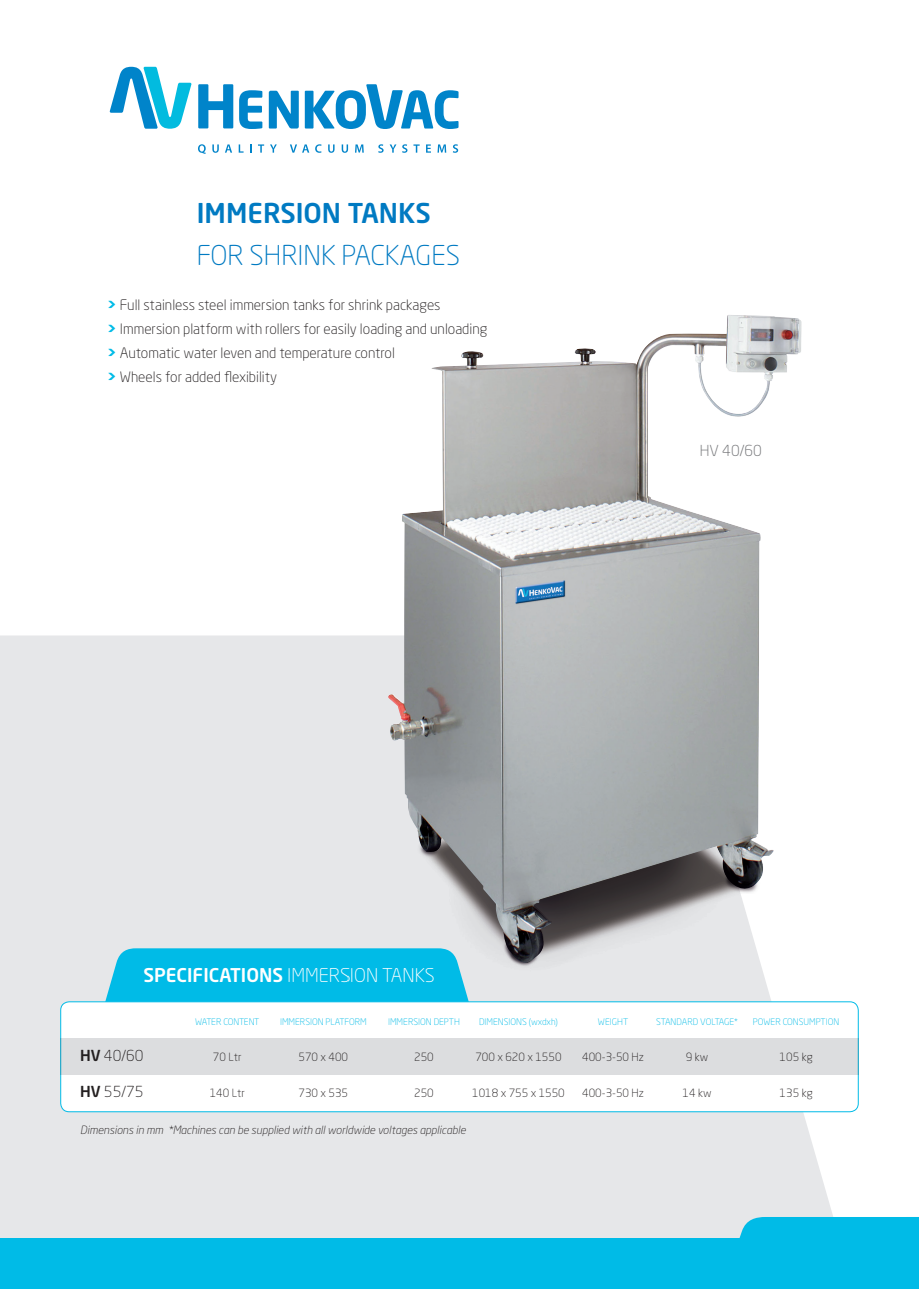
<style>
.page{position:relative;width:919px;height:1289px;background:#fff}
.page>*{position:absolute;margin:0;border:0;box-sizing:border-box;transform-origin:0 0}
.t1{font:300 27px "Neo Sans Std";color:#007ac2}
.t2{font:500 27px "Neo Sans Std";color:#007ac2}
.t3{font:500 18.75px "Neo Sans Std";color:#fff}
.t4{font:300 15px "Neo Sans Std";color:#231f20}
.t5{font:300 15px "Neo Sans Std";color:#6c6d70}
.t6{font:300 14.25px "Neo Sans Std";color:#231f20}
.t7{font:300 11.25px "Neo Sans Std";color:#231f20}
.t8{font:italic 300 11.25px "Neo Sans Std";color:#231f20}
.t9{font:300 9px "Neo Sans Std";color:#00bbe7}
.t10{font:300 9px "Neo Sans Std";letter-spacing:-.035em;color:#00bbe7}
.s1{font-weight:900;color:#00bbe7}
.s2{font-weight:300}
.s3{font-weight:500}
</style>
<div class="page">
<svg style="left:0;top:635px;width:859px;height:603px;background:#e8e9eb"></svg>
<div style="left:0;top:1238px;width:918px;height:50px;background:#00bbe7"></div>
<svg style="left:710px;top:1216px;width:208px;height:22px;background:#30c4e7"></svg>
<svg style="left:91px;top:948px;width:392px;height:53px;background:#16bfe7"></svg>
<div style="left:61px;top:1001px;width:797px;height:110px;background:#fff;border-radius:9px"></div>
<div style="left:60px;top:1001px;width:798px;height:111px;border:1px solid #00bbe7;border-radius:9px"></div>
<div style="left:60px;top:1037px;width:798px;height:37px;background:#dcdddf"></div>
<img style="left:350px;top:316px;width:461px;height:663px">
<img style="left:387px;top:315px;width:383px;height:648px">
<svg style="left:110px;top:67px;width:81px;height:62px"></svg>
<svg style="left:198px;top:84px;width:35px;height:44px"></svg>
<svg style="left:239px;top:90px;width:23px;height:39px"></svg>
<svg style="left:269px;top:91px;width:30px;height:37px"></svg>
<svg style="left:305px;top:84px;width:153px;height:45px"></svg>
<svg style="left:198px;top:144px;width:8px;height:10px"></svg>
<svg style="left:212px;top:144px;width:7px;height:9px"></svg>
<svg style="left:225px;top:144px;width:7px;height:9px"></svg>
<svg style="left:239px;top:144px;width:4px;height:9px"></svg>
<svg style="left:258px;top:144px;width:6px;height:9px"></svg>
<svg style="left:270px;top:144px;width:7px;height:9px"></svg>
<svg style="left:290px;top:144px;width:19px;height:9px"></svg>
<svg style="left:315px;top:144px;width:6px;height:9px"></svg>
<svg style="left:328px;top:144px;width:6px;height:9px"></svg>
<svg style="left:341px;top:144px;width:7px;height:9px"></svg>
<svg style="left:355px;top:144px;width:9px;height:9px"></svg>
<svg style="left:378px;top:144px;width:5px;height:9px"></svg>
<svg style="left:389px;top:144px;width:7px;height:9px"></svg>
<svg style="left:402px;top:144px;width:5px;height:9px"></svg>
<svg style="left:413px;top:144px;width:6px;height:9px"></svg>
<svg style="left:426px;top:144px;width:5px;height:9px"></svg>
<svg style="left:437px;top:144px;width:9px;height:9px"></svg>
<svg style="left:453px;top:144px;width:5px;height:9px"></svg>
<p class="t2" style="left:197px;top:195px;width:235px">IMMERSION TANKS</p>
<p class="t1" style="left:197px;top:238px;width:265px">FOR SHRINK PACKAGES</p>
<p class="t6" style="left:107px;top:296px;width:335px"><span class="s1">&gt;</span> Full stainless steel immersion tanks for shrink packages</p>
<p class="t6" style="left:107px;top:320px;width:381px"><span class="s1">&gt;</span> Immersion platform with rollers for easily loading and unloading</p>
<p class="t6" style="left:107px;top:344px;width:289px"><span class="s1">&gt;</span> Automatic water leven and temperature control</p>
<p class="t6" style="left:107px;top:368px;width:171px"><span class="s1">&gt;</span> Wheels for added flexibility</p>
<p class="t5" style="left:699px;top:442px;width:63px">HV 40/60</p>
<p class="t3" style="left:143px;top:963px;width:293px">SPECIFICATIONS <span class="s2">IMMERSION TANKS</span></p>
<p class="t10" style="left:195px;top:1016px;width:66px">WATER CONTENT</p>
<p class="t9" style="left:280px;top:1016px;width:88px">IMMERSION PLATFORM</p>
<p class="t9" style="left:388px;top:1016px;width:73px">IMMERSION DEPTH</p>
<p class="t9" style="left:479px;top:1016px;width:80px">DIMENSIONS (wxdxh)</p>
<p class="t9" style="left:598px;top:1016px;width:32px">WEIGHT</p>
<p class="t9" style="left:656px;top:1016px;width:83px">STANDARD VOLTAGE*</p>
<p class="t9" style="left:753px;top:1016px;width:88px">POWER CONSUMPTION</p>
<p class="t4" style="left:80px;top:1046px;width:65px"><span class="s3">HV</span> 40/60</p>
<p class="t7" style="left:213px;top:1050px;width:30px">70 Ltr</p>
<p class="t7" style="left:298px;top:1050px;width:51px">570 x 400</p>
<p class="t7" style="left:414px;top:1050px;width:21px">250</p>
<p class="t7" style="left:475px;top:1050px;width:88px">700 x 620 x 1550</p>
<p class="t7" style="left:582px;top:1050px;width:63px">400-3-50 Hz</p>
<p class="t7" style="left:685px;top:1050px;width:24px">9 kw</p>
<p class="t7" style="left:779px;top:1050px;width:34px">105 kg</p>
<p class="t4" style="left:80px;top:1082px;width:65px"><span class="s3">HV</span> 55/75</p>
<p class="t7" style="left:210px;top:1085px;width:37px">140 Ltr</p>
<p class="t7" style="left:298px;top:1085px;width:51px">730 x 535</p>
<p class="t7" style="left:414px;top:1085px;width:21px">250</p>
<p class="t7" style="left:472px;top:1085px;width:94px">1018 x 755 x 1550</p>
<p class="t7" style="left:582px;top:1085px;width:63px">400-3-50 Hz</p>
<p class="t7" style="left:682px;top:1085px;width:30px">14 kw</p>
<p class="t7" style="left:779px;top:1085px;width:34px">135 kg</p>
<p class="t8" style="left:80px;top:1123px;width:387px">Dimensions in mm *Machines can be supplied with all worldwide voltages applicable</p>
</div>
